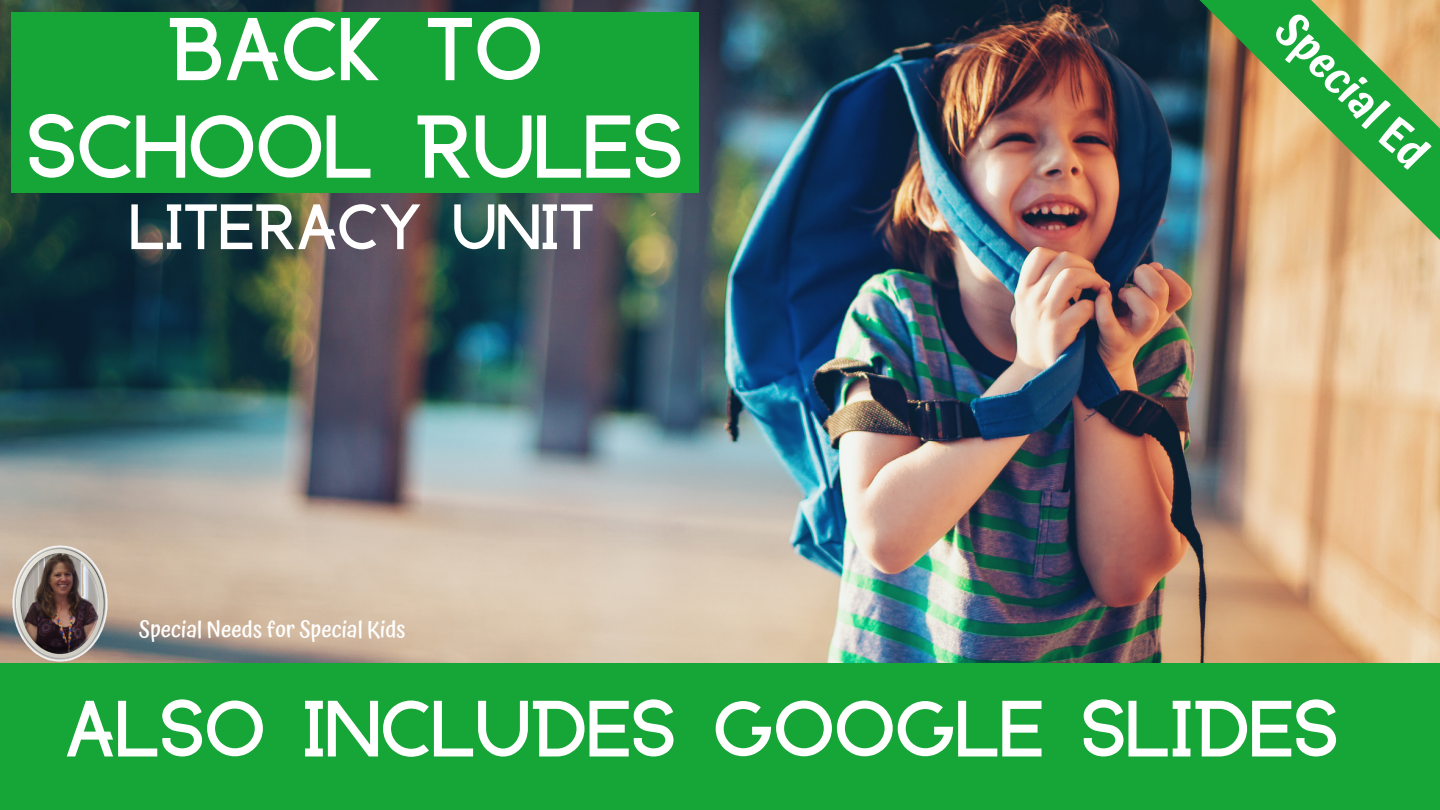
<style>
.page{position:relative;width:1440px;height:810px;background:#fff}
.page>*{position:absolute;margin:0;border:0;box-sizing:border-box;transform-origin:0 0}
.t1{font:900 69.88px/97.5px "Anchorage";color:#fff;text-align:center}
.t2{font:900 62.5px "Anchorage";color:#fff}
.t3{font:900 50.25px "Anchorage";color:#fff}
.t4{font:600 44.5px "Atma";color:#fff}
.t5{font:500 22.5px "Atma";color:#fff}
</style>
<div class="page">
<img style="left:0;top:0;width:1440px;height:663px">
<div style="left:0;top:663px;width:1440px;height:147px;background:#16a637"></div>
<img style="left:11px;top:545px;width:98px;height:118px">
<div style="left:11px;top:13px;width:687px;height:180px;background:#16a637"></div>
<img style="left:1172px;top:0;width:268px;height:261px">
<p class="t1" style="left:27px;top:11px;width:658px">BACK TO<br>SCHOOL RULES</p>
<p class="t3" style="left:129px;top:205px;width:467px">LITERACY UNIT</p>
<p class="t5" style="left:139px;top:616px;width:268px">Special Needs for Special Kids</p>
<p class="t4" style="left:1302px;top:4px;width:197px;rotate:45deg">Special Ed</p>
<p class="t2" style="left:64px;top:702px;width:1276px">ALSO INCLUDES GOOGLE SLIDES</p>
</div>
